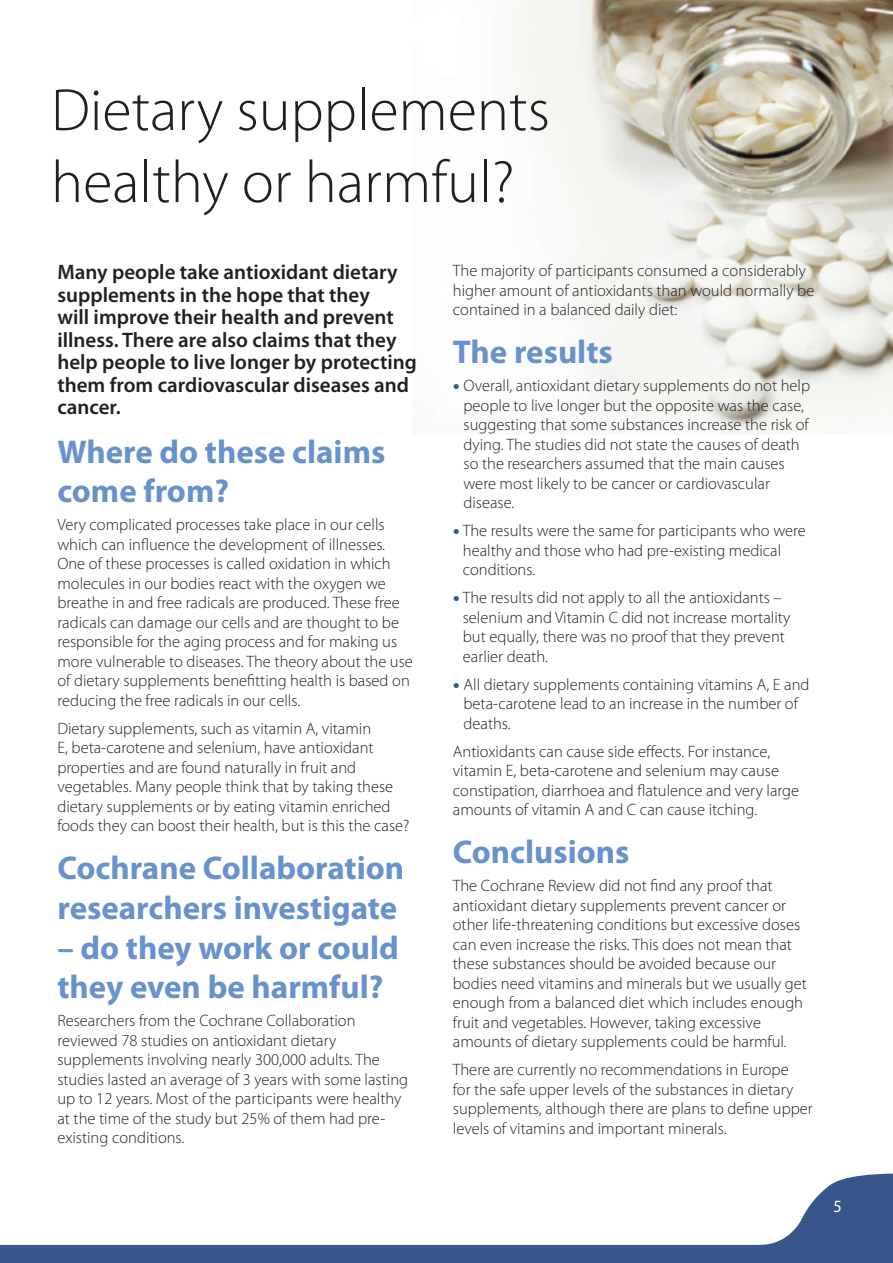
<style>
.page{position:relative;width:893px;height:1263px;background:#fff}
.page>*{position:absolute;margin:0;border:0;box-sizing:border-box;transform-origin:0 0}
.t1{font:300 60px/72px "Myriad Pro";color:#231f20}
.t2{font:700 33px/39.6px "Myriad Pro";color:#6892cc}
.t3{font:600 21px/22.5px "Myriad Pro";color:#231f20}
.t4{font:17.25px "Myriad Pro";color:#fff;scale:.94 1}
.t5{font:300 16.5px/19.5px "Myriad Pro";color:#231f20}
.s1{font-size:28.5px;color:#38558c}
</style>
<div class="page">
<img style="left:514px;top:0;width:379px;height:434px">
<svg style="left:0;top:1173px;width:893px;height:90px"></svg>
<h1 class="t1" style="left:51px;top:73px;width:500px">Dietary supplements healthy or harmful?</h1>
<p class="t3" style="left:57px;top:261px;width:361px">Many people take antioxidant dietary supplements in the hope that they<br>will improve their health and prevent illness. There are also claims that they help people to live longer by protecting them from cardiovascular diseases and cancer.</p>
<h2 class="t2" style="left:57px;top:430px;width:329px">Where do these claims come from?</h2>
<p class="t5" style="left:57px;top:515px;width:357px">Very complicated processes take place in our cells which can influence the development of illnesses.<br>One of these processes is called oxidation in which molecules in our bodies react with the oxygen we breathe in and free radicals are produced. These free radicals can damage our cells and are thought to be responsible for the aging process and for making us more vulnerable to diseases. The theory about the use of dietary supplements benefitting health is based on reducing the free radicals in our cells.</p>
<p class="t5" style="left:57px;top:718px;width:354px">Dietary supplements, such as vitamin A, vitamin<br>E, beta-carotene and selenium, have antioxidant properties and are found naturally in fruit and vegetables. Many people think that by taking these dietary supplements or by eating vitamin enriched foods they can boost their health, but is this the case?</p>
<h2 class="t2" style="left:57px;top:847px;width:348px">Cochrane Collaboration researchers investigate</h2>
<h2 class="t2" style="left:57px;top:926px;width:343px">– do they work or could they even be harmful?</h2>
<p class="t5" style="left:57px;top:1011px;width:352px">Researchers from the Cochrane Collaboration reviewed 78 studies on antioxidant dietary supplements involving nearly 300,000 adults. The studies lasted an average of 3 years with some lasting up to 12 years. Most of the participants were healthy at the time of the study but 25% of them had pre&shy;existing conditions.</p>
<p class="t5" style="left:453px;top:261px;width:363px">The majority of participants consumed a considerably higher amount of antioxidants than would normally be contained in a balanced daily diet:</p>
<h2 class="t2" style="left:453px;top:331px;width:161px">The results</h2>
<p class="t5" style="left:463px;top:376px;width:348px;text-indent:-11px"><span class="s1">•</span> Overall, antioxidant dietary supplements do not help people to live longer but the opposite was the case, suggesting that some substances increase the risk of dying. The studies did not state the causes of death so the researchers assumed that the main causes were most likely to be cancer or cardiovascular disease.</p>
<p class="t5" style="left:463px;top:521px;width:344px;text-indent:-10px"><span class="s1">•</span> The results were the same for participants who were healthy and those who had pre-existing medical conditions.</p>
<p class="t5" style="left:463px;top:588px;width:329px;text-indent:-10px"><span class="s1">•</span> The results did not apply to all the antioxidants – selenium and Vitamin C did not increase mortality but equally, there was no proof that they prevent earlier death.</p>
<p class="t5" style="left:463px;top:674px;width:347px;text-indent:-11px"><span class="s1">•</span> All dietary supplements containing vitamins A, E and beta-carotene lead to an increase in the number of deaths.</p>
<p class="t5" style="left:453px;top:741px;width:348px">Antioxidants can cause side effects. For instance, vitamin E, beta-carotene and selenium may cause constipation, diarrhoea and flatulence and very large amounts of vitamin A and C can cause itching.</p>
<h2 class="t2" style="left:453px;top:831px;width:178px">Conclusions</h2>
<p class="t5" style="left:453px;top:876px;width:356px">The Cochrane Review did not find any proof that antioxidant dietary supplements prevent cancer or other life-threatening conditions but excessive doses can even increase the risks. This does not mean that these substances should be avoided because our bodies need vitamins and minerals but we usually get enough from a balanced diet which includes enough fruit and vegetables. However, taking excessive amounts of dietary supplements could be harmful.</p>
<p class="t5" style="left:453px;top:1060px;width:361px">There are currently no recommendations in Europe<br>for the safe upper levels of the substances in dietary supplements, although there are plans to define upper levels of vitamins and important minerals.</p>
<p class="t4" style="left:833px;top:1196px;width:10px">5</p>
</div>
